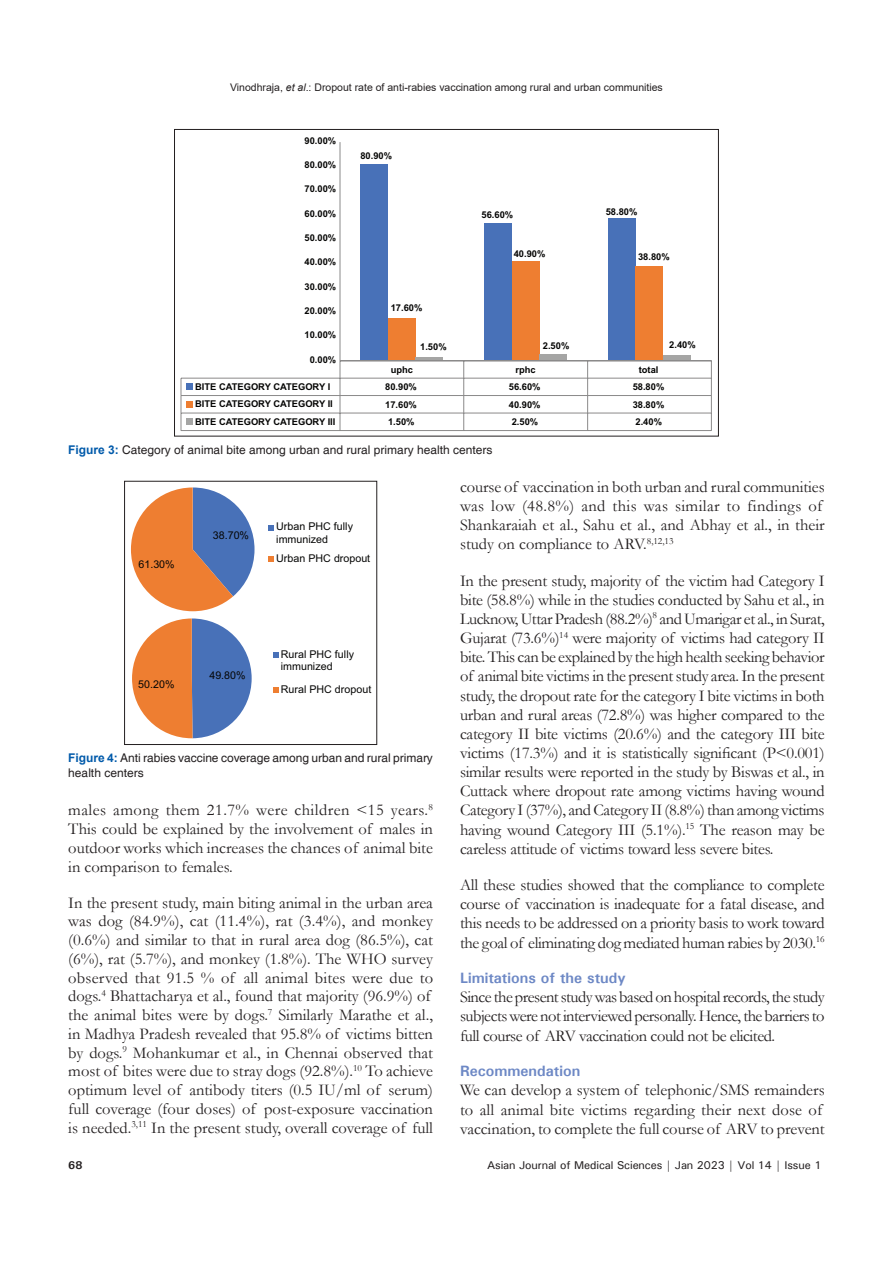
<style>
.page{position:relative;width:893px;height:1263px;background:#fff}
.page>*{position:absolute;margin:0;border:0;box-sizing:border-box;transform-origin:0 0}
.TX{font:16.5px/19.2px "Garamond";color:#231f20;text-align:justify}
.t1{font:700 15px "Univers";color:#6d88c5}
.FGC{font:12px/15px "Helvetica";color:#231f20}
.t2{font:500 11.25px "Univers";letter-spacing:-.01em;color:#231f20}
.t3{font:700 11.25px "Univers";color:#231f20}
.t4{font:10.65px/12.9px "Arial";color:#050504}
.t5{font:10.5px "Arial";color:#231f20}
.t6{font:700 9.3px "Arial";color:#050504}
.s1{font-style:italic}
.s2{font-weight:700;color:#015aaa}
</style>
<div class="page">
<div style="left:361px;top:164px;width:27px;height:197px;background:#4871b8"></div>
<div style="left:484px;top:223px;width:28px;height:138px;background:#4871b8"></div>
<div style="left:608px;top:218px;width:28px;height:143px;background:#4871b8"></div>
<div style="left:388px;top:318px;width:28px;height:43px;background:#ee7e31"></div>
<div style="left:512px;top:261px;width:27px;height:100px;background:#ee7e31"></div>
<div style="left:636px;top:266px;width:27px;height:95px;background:#ee7e31"></div>
<hr style="left:416px;top:357px;width:27px;height:4px;background:#a5a5a4">
<div style="left:539px;top:355px;width:28px;height:6px;background:#a5a5a4"></div>
<div style="left:663px;top:355px;width:28px;height:6px;background:#a5a5a4"></div>
<hr style="left:340px;top:142px;width:1px;height:219px;background:#8b8a8a">
<hr style="left:340px;top:360px;width:371px;height:1px;background:#8b8a8a">
<svg style="left:180px;top:361px;width:532px;height:70px"></svg>
<div style="left:186px;top:418px;width:6px;height:7px;background:#a5a5a4"></div>
<div style="left:174px;top:129px;width:545px;height:307px;border:1px solid #231f20"></div>
<svg style="left:131px;top:487px;width:124px;height:124px"></svg>
<svg style="left:268px;top:525px;width:6px;height:5px"></svg>
<svg style="left:268px;top:556px;width:6px;height:6px"></svg>
<svg style="left:132px;top:618px;width:120px;height:120px"></svg>
<svg style="left:273px;top:652px;width:5px;height:5px"></svg>
<svg style="left:273px;top:687px;width:5px;height:6px"></svg>
<div style="left:124px;top:481px;width:253px;height:264px;border:1px solid #231f20"></div>
<p class="t5" style="left:230px;top:80px;width:434px">Vinodhraja, <span class="s1">et al</span>.: Dropout rate of anti-rabies vaccination among rural and urban communities</p>
<p class="t6" style="left:305px;top:134px;width:33px">90.00%</p>
<p class="t6" style="left:305px;top:158px;width:33px">80.00%</p>
<p class="t6" style="left:305px;top:183px;width:33px">70.00%</p>
<p class="t6" style="left:305px;top:207px;width:33px">60.00%</p>
<p class="t6" style="left:305px;top:231px;width:33px">50.00%</p>
<p class="t6" style="left:305px;top:255px;width:33px">40.00%</p>
<p class="t6" style="left:305px;top:280px;width:33px">30.00%</p>
<p class="t6" style="left:305px;top:304px;width:33px">20.00%</p>
<p class="t6" style="left:305px;top:328px;width:33px">10.00%</p>
<p class="t6" style="left:310px;top:353px;width:28px">0.00%</p>
<p class="t6" style="left:360px;top:149px;width:33px">80.90%</p>
<p class="t6" style="left:391px;top:301px;width:33px">17.60%</p>
<p class="t6" style="left:481px;top:208px;width:33px">56.60%</p>
<p class="t6" style="left:606px;top:205px;width:33px">58.80%</p>
<p class="t6" style="left:514px;top:247px;width:33px">40.90%</p>
<p class="t6" style="left:638px;top:250px;width:33px">38.80%</p>
<p class="t6" style="left:420px;top:340px;width:28px">1.50%</p>
<p class="t6" style="left:543px;top:339px;width:28px">2.50%</p>
<p class="t6" style="left:669px;top:338px;width:28px">2.40%</p>
<p class="t6" style="left:391px;top:363px;width:24px">uphc</p>
<p class="t6" style="left:515px;top:363px;width:22px">rphc</p>
<p class="t6" style="left:639px;top:363px;width:21px">total</p>
<p class="t6" style="left:195px;top:380px;width:137px">BITE CATEGORY CATEGORY I</p>
<p class="t6" style="left:385px;top:380px;width:33px">80.90%</p>
<p class="t6" style="left:509px;top:380px;width:33px">56.60%</p>
<p class="t6" style="left:633px;top:380px;width:33px">58.80%</p>
<p class="t6" style="left:195px;top:397px;width:139px">BITE CATEGORY CATEGORY II</p>
<p class="t6" style="left:385px;top:398px;width:33px">17.60%</p>
<p class="t6" style="left:509px;top:398px;width:33px">40.90%</p>
<p class="t6" style="left:633px;top:398px;width:33px">38.80%</p>
<p class="t6" style="left:195px;top:415px;width:142px">BITE CATEGORY CATEGORY III</p>
<p class="t6" style="left:388px;top:415px;width:28px">1.50%</p>
<p class="t6" style="left:512px;top:415px;width:28px">2.50%</p>
<p class="t6" style="left:635px;top:415px;width:28px">2.40%</p>
<p class="FGC" style="left:68px;top:443px;width:426px"><span class="s2">Figure 3:</span> Category of animal bite among urban and rural primary health centers</p>
<p class="t4" style="left:139px;top:558px;width:38px">61.30%</p>
<p class="t4" style="left:138px;top:678px;width:38px">50.20%</p>
<p class="t4" style="left:213px;top:529px;width:38px">38.70%</p>
<p class="t4" style="left:276px;top:520px;width:78px">Urban PHC fully immunized</p>
<p class="t4" style="left:276px;top:552px;width:96px">Urban PHC dropout</p>
<p class="t4" style="left:209px;top:669px;width:38px">49.80%</p>
<p class="t4" style="left:281px;top:647px;width:75px">Rural PHC fully immunized</p>
<p class="t4" style="left:281px;top:683px;width:92px">Rural PHC dropout</p>
<p class="FGC" style="left:68px;top:751px;width:366px"><span class="s2">Figure 4:</span> Anti rabies vaccine coverage among urban and rural primary health centers</p>
<p class="TX" style="left:68px;top:800px;width:366px;line-height:18.8px">males among them 21.7% were children &lt;15 years.<sup>8<br></sup>This could be explained by the involvement of males in outdoor works which increases the chances of animal bite in comparison to females.</p>
<p class="TX" style="left:68px;top:892px;width:366px;line-height:18.8px;text-align:left">In the present study, main biting animal in the urban area was dog (84.9%), cat (11.4%), rat (3.4%), and monkey (0.6%) and similar to that in rural area dog (86.5%), cat (6%), rat (5.7%), and monkey (1.8%). The WHO survey observed that 91.5 % of all animal bites were due to dogs.<sup>4</sup> Bhattacharya et al., found that majority (96.9%) of the animal bites were by dogs.<sup>7</sup> Similarly Marathe et al., in Madhya Pradesh revealed that 95.8% of victims bitten by dogs.<sup>9</sup> Mohankumar et al., in Chennai observed that most of bites were due to stray dogs (92.8%).<sup>10</sup> To achieve optimum level of antibody titers (0.5 IU/ml of serum) full coverage (four doses) of post-exposure vaccination is needed.<sup>3,11</sup> In the present study, overall coverage of full</p>
<p class="TX" style="left:460px;top:477px;width:366px;text-align:left">course of vaccination in both urban and rural communities was low (48.8%) and this was similar to findings of Shankaraiah et al., Sahu et al., and Abhay et al., in their study on compliance to ARV.<sup>8,12,13</sup></p>
<p class="TX" style="left:460px;top:570px;width:366px">In the present study, majority of the victim had Category I bite (58.8%) while in the studies conducted by Sahu et al., in Lucknow, Uttar Pradesh (88.2%)<sup>8</sup> and Umarigar et al., in Surat, Gujarat (73.6%)<sup>14</sup> were majority of victims had category II bite. This can be explained by the high health seeking behavior of animal bite victims in the present study area. In the present study, the dropout rate for the category I bite victims in both urban and rural areas (72.8%) was higher compared to the category II bite victims (20.6%) and the category III bite victims (17.3%) and it is statistically significant (P&lt;0.001) similar results were reported in the study by Biswas et al., in Cuttack where dropout rate among victims having wound Category I (37%), and Category II (8.8%) than among victims having wound Category III (5.1%).<sup>15</sup> The reason may be careless attitude of victims toward less severe bites.</p>
<p class="TX" style="left:460px;top:875px;width:366px">All these studies showed that the compliance to complete course of vaccination is inadequate for a fatal disease, and this needs to be addressed on a priority basis to work toward the goal of eliminating dog mediated human rabies by 2030.<sup>16</sup></p>
<h2 class="t1" style="left:460px;top:969px;width:167px">Limitations of the study</h2>
<p class="TX" style="left:460px;top:987px;width:366px">Since the present study was based on hospital records, the study subjects were not interviewed personally. Hence, the barriers to full course of ARV vaccination could not be elicited.</p>
<h2 class="t1" style="left:460px;top:1062px;width:122px">Recommendation</h2>
<p class="TX" style="left:460px;top:1080px;width:366px;text-align:left">We can develop a system of telephonic/SMS remainders to all animal bite victims regarding their next dose of vaccination, to complete the full course of ARV to prevent</p>
<p class="t3" style="left:68px;top:1158px;width:16px">68</p>
<p class="t2" style="left:487px;top:1157px;width:336px">Asian Journal of Medical Sciences | Jan 2023 | Vol 14 | Issue 1</p>
</div>
